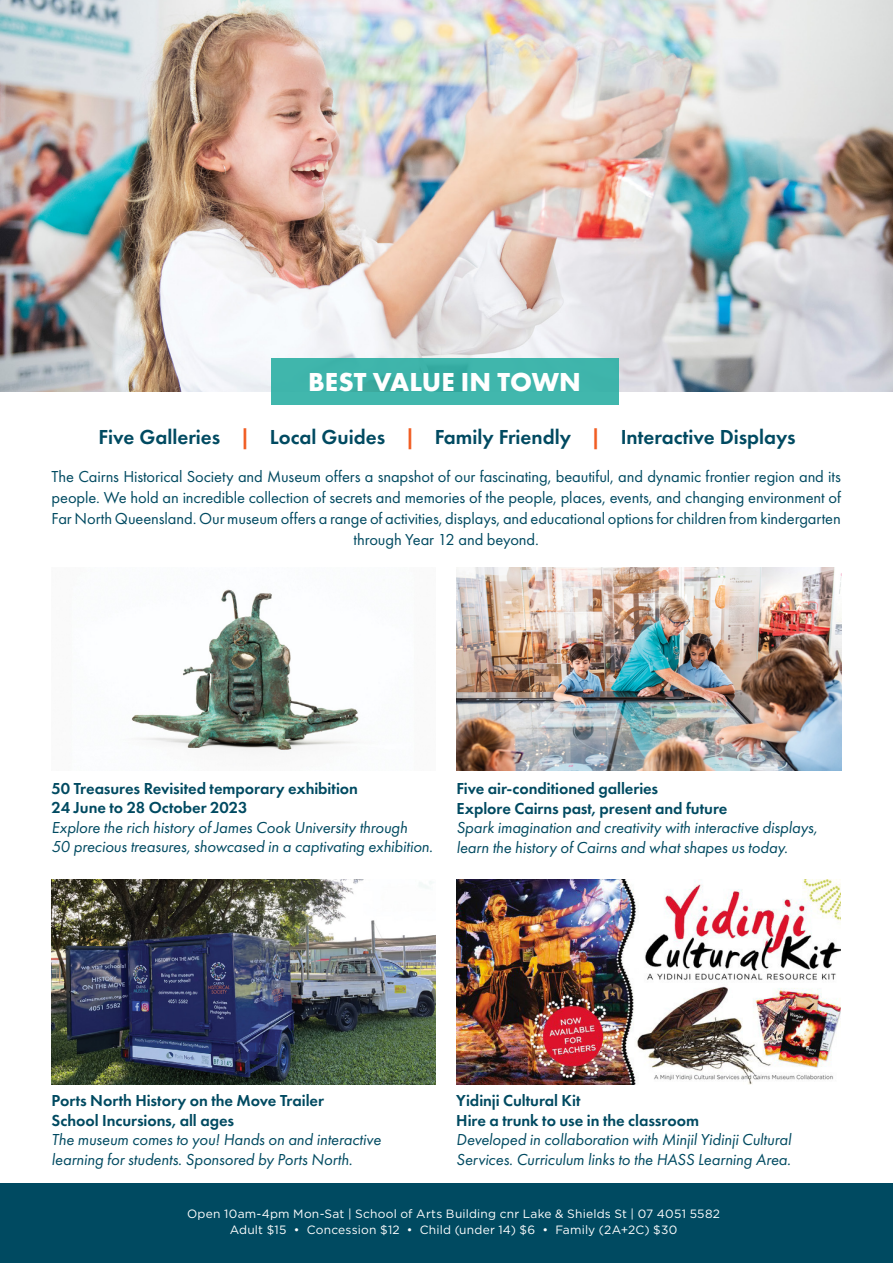
<style>
.page{position:relative;width:893px;height:1263px;background:#fff}
.page>*{position:absolute;margin:0;border:0;box-sizing:border-box;transform-origin:0 0}
.t1{font:700 27px "Futura PT";color:#fff}
.t2{font:600 21px "Futura PT";color:#004a61}
.t3{font:italic 16.5px/19.5px "Futura PT";letter-spacing:-.005em;color:#004a61}
.t4{font:16.5px/21px "Futura PT";letter-spacing:-.005em;color:#004a61;text-align:center}
.t5{font:600 16.5px/19.5px "Futura PT";letter-spacing:-.005em;color:#004a61}
.t6{font:12px/16.5px "Gotham";letter-spacing:.02em;color:#fff;text-align:center}
.s1{color:#f15d22}
</style>
<div class="page">
<img style="left:0;top:0;width:893px;height:391px">
<div style="left:0;top:1183px;width:893px;height:80px;background:#004a61"></div>
<svg style="left:271px;top:359px;width:348px;height:46px;background:#3eb4aa"></svg>
<img style="left:456px;top:568px;width:385px;height:203px">
<img style="left:51px;top:879px;width:384px;height:205px">
<img style="left:131px;top:589px;width:228px;height:162px">
<img style="left:457px;top:879px;width:384px;height:205px">
<h1 class="t1" style="left:308px;top:364px;width:274px">BEST VALUE IN TOWN</h1>
<p class="t2" style="left:98px;top:423px;width:699px">Five Galleries <span class="s1">|</span> Local Guides <span class="s1">|</span> Family Friendly <span class="s1">|</span> Interactive Displays</p>
<p class="t4" style="left:52px;top:466px;width:791px">The Cairns Historical Society and Museum offers a snapshot of our fascinating, beautiful, and dynamic frontier region and its people. We hold an incredible collection of secrets and memories of the people, places, events, and changing environment of Far North Queensland. Our museum offers a range of activities, displays, and educational options for children from kindergarten through Year 12 and beyond.</p>
<p class="t5" style="left:51px;top:778px;width:308px">50 Treasures Revisited temporary exhibition<br>24 June to 28 October 2023</p>
<p class="t3" style="left:51px;top:818px;width:383px">Explore the rich history of James Cook University through<br>50 precious treasures, showcased in a captivating exhibition.</p>
<p class="t5" style="left:456px;top:778px;width:273px">Five air-conditioned galleries<br>Explore Cairns past, present and future</p>
<p class="t3" style="left:456px;top:818px;width:362px">Spark imagination and creativity with interactive displays, learn the history of Cairns and what shapes us today.</p>
<p class="t5" style="left:52px;top:1091px;width:274px">Ports North History on the Move Trailer<br>School Incursions, all ages</p>
<p class="t3" style="left:52px;top:1130px;width:331px">The museum comes to you! Hands on and interactive learning for students. Sponsored by Ports North.</p>
<p class="t5" style="left:456px;top:1091px;width:244px">Yidinji Cultural Kit<br>Hire a trunk to use in the classroom</p>
<p class="t3" style="left:456px;top:1130px;width:336px">Developed in collaboration with Minjil Yidinji Cultural<br>Services. Curriculum links to the HASS Learning Area.</p>
<p class="t6" style="left:187px;top:1205px;width:534px">Open 10am-4pm Mon-Sat | School of Arts Building cnr Lake &amp; Shields St | 07 4051 5582<br>Adult $15 • Concession $12 • Child (under 14) $6 • Family (2A+2C) $30</p>
</div>
